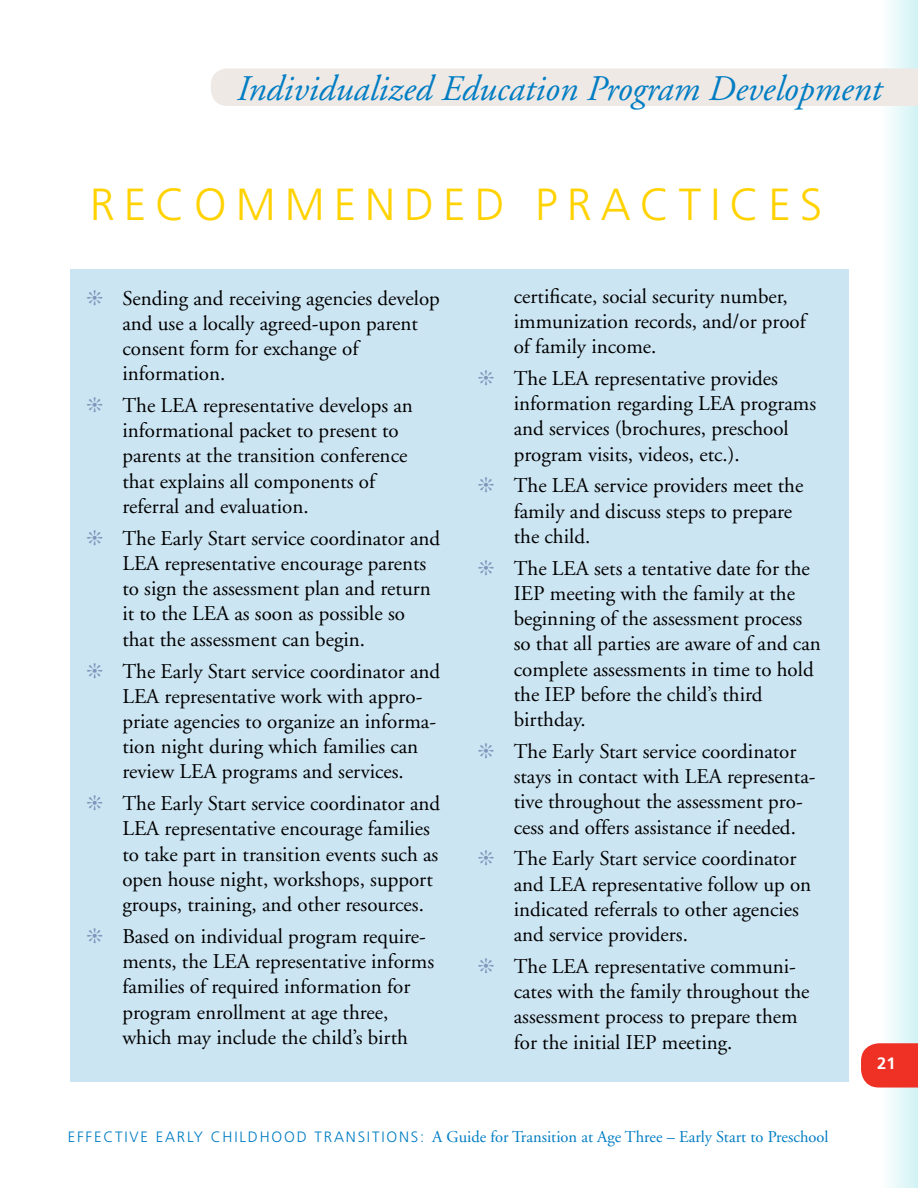
<style>
.page{position:relative;width:918px;height:1188px;background:#fff}
.page>*{position:absolute;margin:0;border:0;box-sizing:border-box;transform-origin:0 0}
.t1{font:300 45px "Frutiger";letter-spacing:.2em;color:#ffd200}
.t2{font:italic 36px "Adobe Garamond";color:#007dc3}
.t3{font:21px/25.2px "Adobe Garamond";color:#000}
.t4{font:16.5px "Adobe Garamond";color:#007dc3}
.t5{font:700 16.5px "Frutiger";color:#fff}
.s1{font-family:"Frutiger";font-weight:300;font-size:15px}
</style>
<div class="page">
<div style="left:880px;top:0;width:38px;height:1188px;background:linear-gradient(to right,#fff,#d3f2f5)"></div>
<svg style="left:861px;top:1043px;width:57px;height:45px;background:#ee3e32"></svg>
<div style="left:70px;top:269px;width:779px;height:813px;background:#cce5f3"></div>
<div style="left:211px;top:68px;width:707px;height:38px;background:#efe9e5"></div>
<p class="t2" style="left:237px;top:69px;width:646px">Individualized Education Program Development</p>
<h1 class="t1" style="left:90px;top:179px;width:734px">RECOMMENDED PRACTICES</h1>
<p class="t3" style="left:122px;top:286px;width:319px">Sending and receiving agencies develop and use a locally agreed-upon parent consent form for exchange of information.</p>
<p class="t3" style="left:122px;top:393px;width:292px">The LEA representative develops an informational packet to present to parents at the transition conference that explains all components of referral and evaluation.</p>
<p class="t3" style="left:122px;top:526px;width:319px">The Early Start service coordinator and LEA representative encourage parents to sign the assessment plan and return it to the LEA as soon as possible so that the assessment can begin.</p>
<p class="t3" style="left:122px;top:659px;width:319px">The Early Start service coordinator and LEA representative work with appro&shy;priate agencies to organize an informa&shy;tion night during which families can review LEA programs and services.</p>
<p class="t3" style="left:122px;top:792px;width:319px">The Early Start service coordinator and LEA representative encourage families to take part in transition events such as open house night, workshops, support groups, training, and other resources.</p>
<p class="t3" style="left:122px;top:924px;width:313px">Based on individual program require&shy;ments, the LEA representative informs families of required information for program enrollment at age three, which may include the child’s birth</p>
<p class="t3" style="left:514px;top:284px;width:294px">certificate, social security number, immunization records, and/or proof of family income.</p>
<p class="t3" style="left:514px;top:366px;width:304px">The LEA representative provides information regarding LEA programs and services (brochures, preschool program visits, videos, etc.).</p>
<p class="t3" style="left:514px;top:474px;width:291px">The LEA service providers meet the family and discuss steps to prepare the child.</p>
<p class="t3" style="left:514px;top:556px;width:298px">The LEA sets a tentative date for the</p>
<p class="t3" style="left:514px;top:581px;width:309px">IEP meeting with the family at the beginning of the assessment process so that all parties are aware of and can complete assessments in time to hold the IEP before the child’s third</p>
<p class="t3" style="left:514px;top:707px;width:74px">birthday.</p>
<p class="t3" style="left:514px;top:739px;width:303px">The Early Start service coordinator stays in contact with LEA representa&shy;tive throughout the assessment pro&shy;cess and offers assistance if needed.</p>
<p class="t3" style="left:514px;top:847px;width:299px">The Early Start service coordinator and LEA representative follow up on indicated referrals to other agencies and service providers.</p>
<p class="t3" style="left:514px;top:954px;width:297px">The LEA representative communi&shy;cates with the family throughout the assessment process to prepare them for the initial IEP meeting.</p>
<p class="t4" style="left:68px;top:1128px;width:762px"><span class="s1">EFFECTIVE EARLY CHILDHOOD TRANSITIONS:</span> A Guide for Transition at Age Three – Early Start to Preschool</p>
<p class="t5" style="left:877px;top:1054px;width:20px">21</p>
</div>
